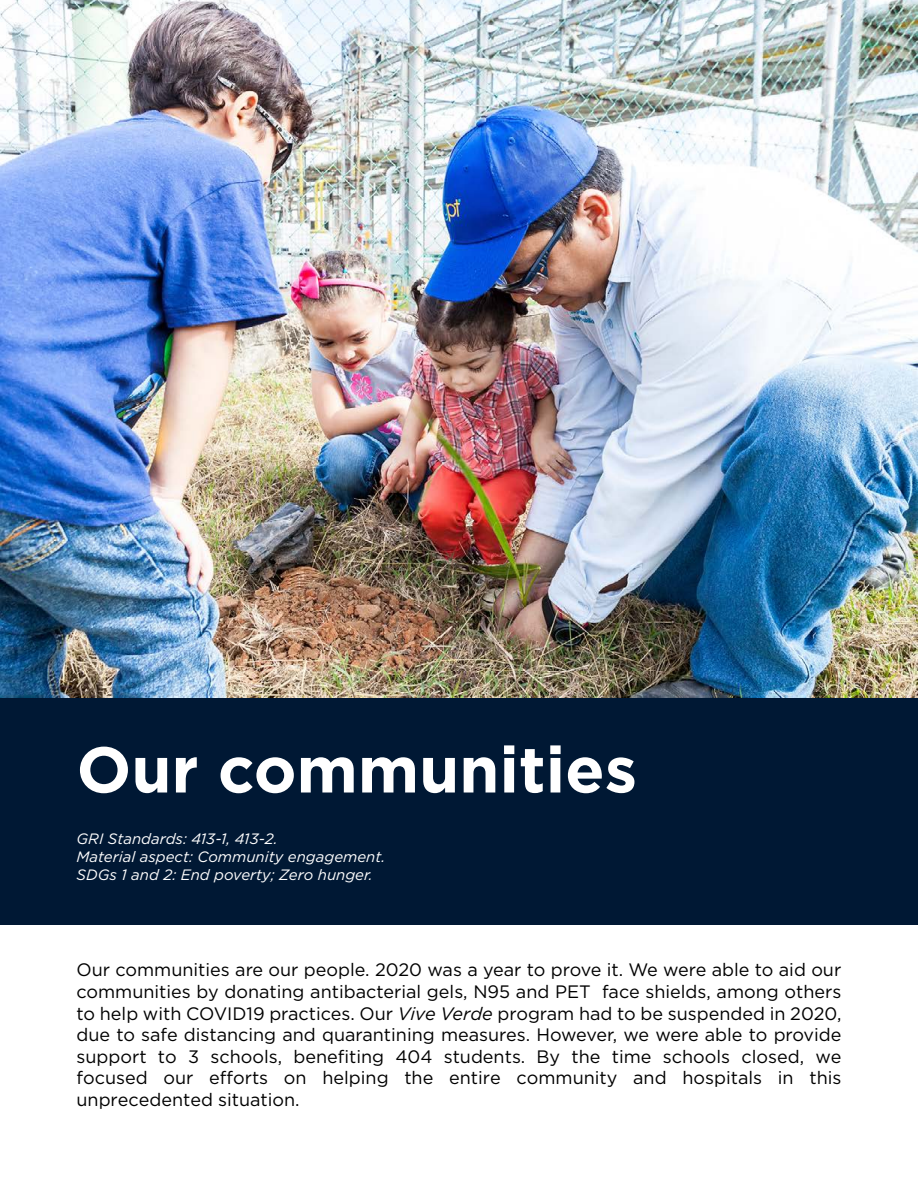
<style>
.page{position:relative;width:918px;height:1188px;background:#fff}
.page>*{position:absolute;margin:0;border:0;box-sizing:border-box;transform-origin:0 0}
.t1{font:700 64.5px "Gotham";color:#fff}
.t2{font:18px/21.6px "Gotham";color:#000;text-align:justify}
.t3{font:italic 15px/18px "Gotham";color:#fff}
.s1{font-style:italic}
</style>
<div class="page">
<div style="left:0;top:697px;width:918px;height:228px;background:#001834"></div>
<img style="left:0;top:0;width:918px;height:697px">
<h1 class="t1" style="left:77px;top:727px;width:562px">Our communities</h1>
<p class="t3" style="left:77px;top:830px;width:310px">GRI Standards: 413-1, 413-2.<br>Material aspect: Community engagement.<br>SDGs 1 and 2: End poverty; Zero hunger.</p>
<p class="t2" style="left:77px;top:959px;width:766px">Our communities are our people. 2020 was a year to prove it. We were able to aid our communities by donating antibacterial gels, N95 and PET face shields, among others to help with COVID19 practices. Our <span class="s1">Vive Verde</span> program had to be suspended in 2020, due to safe distancing and quarantining measures. However, we were able to provide support to 3 schools, benefiting 404 students. By the time schools closed, we focused our efforts on helping the entire community and hospitals in this unprecedented situation.</p>
</div>
